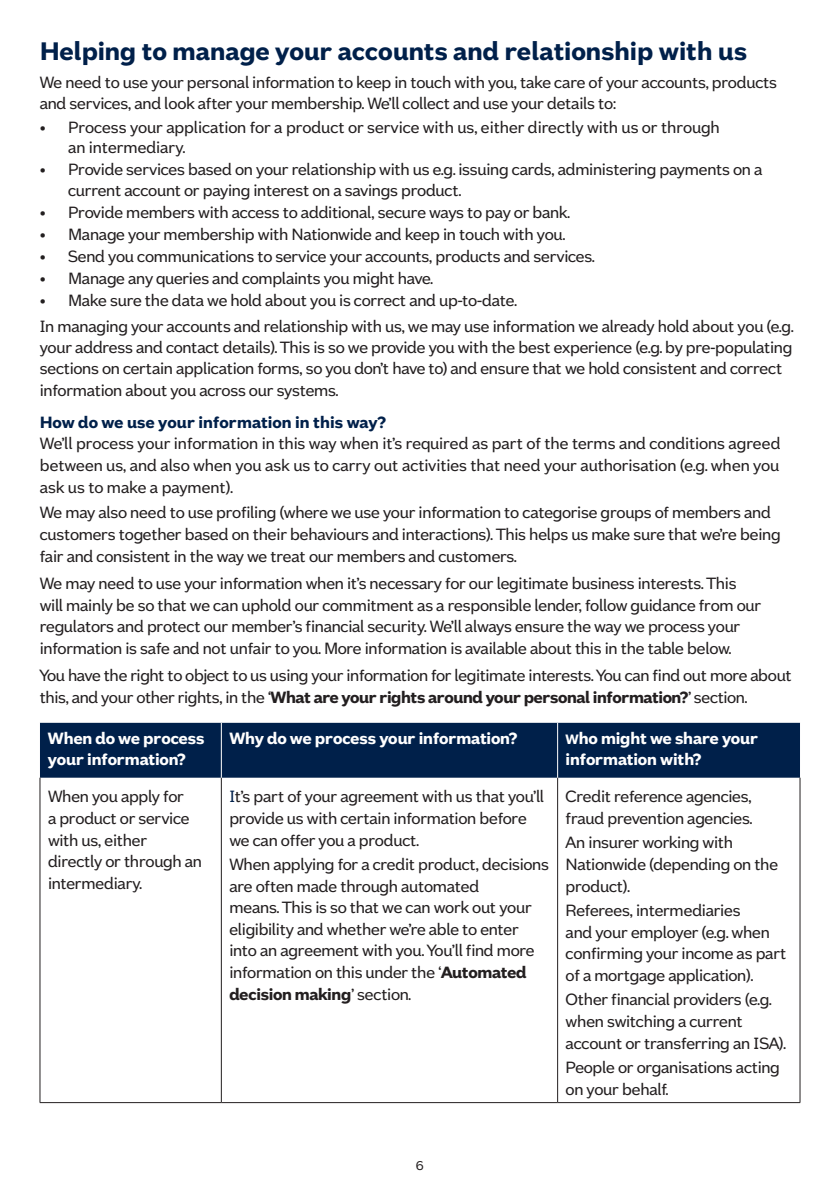
<style>
.page{position:relative;width:840px;height:1191px;background:#fff}
.page>*{position:absolute;margin:0;border:0;box-sizing:border-box;transform-origin:0 0}
.t1{font:700 28px "Nationwide Founders";color:#00204a}
.t2{font:18px/21.6px "Nationwide Founders";letter-spacing:-.02em;color:#231f20}
.t3{font:700 18px/21.6px "Nationwide Founders";letter-spacing:-.01em;color:#fff}
.t4{font:700 18px "Nationwide Founders";letter-spacing:-.005em;color:#00204a}
.t5{font:14px "Nationwide Founders";color:#231f20}
.s1{font-weight:700}
.s2{font-size:15px}
.s3{color:#00204a}
</style>
<div class="page">
<div style="left:40px;top:723px;width:759px;height:54px;background:#00204a"></div>
<hr style="left:40px;top:777px;width:1px;height:325px;background:#231f20">
<hr style="left:221px;top:777px;width:1px;height:325px;background:#231f20">
<hr style="left:557px;top:777px;width:1px;height:325px;background:#231f20">
<hr style="left:799px;top:777px;width:1px;height:325px;background:#231f20">
<hr style="left:221px;top:722px;width:1px;height:55px;background:#fff">
<hr style="left:557px;top:722px;width:1px;height:55px;background:#fff">
<hr style="left:40px;top:1102px;width:181px;height:1px;background:#231f20">
<hr style="left:221px;top:1102px;width:336px;height:1px;background:#231f20">
<hr style="left:557px;top:1102px;width:242px;height:1px;background:#231f20">
<h1 class="t1" style="left:40px;top:35px;width:708px">Helping to manage your accounts and relationship with us</h1>
<p class="t2" style="left:40px;top:71px;width:738px">We need to use your personal information to keep in touch with you, take care of your accounts, products and services, and look after your membership. We’ll collect and use your details to:</p>
<p class="t2" style="left:68px;top:117px;width:653px;line-height:20px;text-indent:-28px">• Process your application for a product or service with us, either directly with us or through an intermediary.</p>
<p class="t2" style="left:68px;top:158px;width:695px;line-height:21px;text-indent:-28px">• Provide services based on your relationship with us e.g. issuing cards, administering payments on a current account or paying interest on a savings product.</p>
<p class="t2" style="left:40px;top:201px;width:531px">• Provide members with access to additional, secure ways to pay or bank.</p>
<p class="t2" style="left:40px;top:223px;width:526px">• Manage your membership with Nationwide and keep in touch with you.</p>
<p class="t2" style="left:40px;top:245px;width:556px">• Send you communications to service your accounts, products and services.</p>
<p class="t2" style="left:40px;top:267px;width:394px">• Manage any queries and complaints you might have.</p>
<p class="t2" style="left:40px;top:286px;width:754px;line-height:26.6px">• Make sure the data we hold about you is correct and up-to-date.<br>In managing your accounts and relationship with us, we may use information we already hold about you (e.g.</p>
<p class="t2" style="left:40px;top:336px;width:753px">your address and contact details). This is so we provide you with the best experience (e.g. by pre-populating sections on certain application forms, so you don’t have to) and ensure that we hold consistent and correct information about you across our systems.</p>
<p class="t4" style="left:40px;top:411px;width:347px">How do we use your information in this way?</p>
<p class="t2" style="left:40px;top:432px;width:742px;text-align:justify">We’ll process your information in this way when it’s required as part of the terms and conditions agreed between us, and also when you ask us to carry out activities that need your authorisation (e.g. when you ask us to make a payment).</p>
<p class="t2" style="left:40px;top:502px;width:742px">We may also need to use profiling (where we use your information to categorise groups of members and customers together based on their behaviours and interactions). This helps us make sure that we’re being fair and consistent in the way we treat our members and customers.</p>
<p class="t2" style="left:40px;top:572px;width:722px">We may need to use your information when it’s necessary for our legitimate business interests. This will mainly be so that we can uphold our commitment as a responsible lender, follow guidance from our regulators and protect our member’s financial security. We’ll always ensure the way we process your information is safe and not unfair to you. More information is available about this in the table below.</p>
<p class="t2" style="left:40px;top:664px;width:753px">You have the right to object to us using your information for legitimate interests. You can find out more about this, and your other rights, in the ‘<span class="s1">What are your rights around your personal information?</span>’ section.</p>
<p class="t3" style="left:48px;top:726px;width:158px">When do we process your information?</p>
<p class="t3" style="left:229px;top:726px;width:289px">Why do we process your information?</p>
<p class="t3" style="left:565px;top:726px;width:194px"><span class="s2">W</span>ho might we share your information with?</p>
<p class="t2" style="left:48px;top:785px;width:156px">When you apply for<br>a product or service with us, either directly or through an intermediary.</p>
<p class="t2" style="left:229px;top:785px;width:316px"><span class="s3">I</span>t’s part of your agreement with us that you’ll provide us with certain information before we can offer you a product.</p>
<p class="t2" style="left:565px;top:785px;width:188px">Credit reference agencies, fraud prevention agencies.</p>
<p class="t2" style="left:565px;top:831px;width:214px">An insurer working with<br>Nationwide (depending on the product).</p>
<p class="t2" style="left:565px;top:899px;width:222px">Referees, intermediaries<br>and your employer (e.g. when confirming your income as part of a mortgage application).</p>
<p class="t2" style="left:565px;top:988px;width:222px">Other financial providers (e.g. when switching a current account or transferring an ISA).</p>
<p class="t2" style="left:565px;top:1056px;width:216px">People or organisations acting on your behalf.</p>
<p class="t2" style="left:229px;top:853px;width:321px">When applying for a credit product, decisions are often made through automated<br>means. This is so that we can work out your eligibility and whether we’re able to enter into an agreement with you. You’ll find more information on this under the ‘<span class="s1">Automated decision making</span>’ section.</p>
<p class="t5" style="left:416px;top:1158px;width:10px">6</p>
</div>
